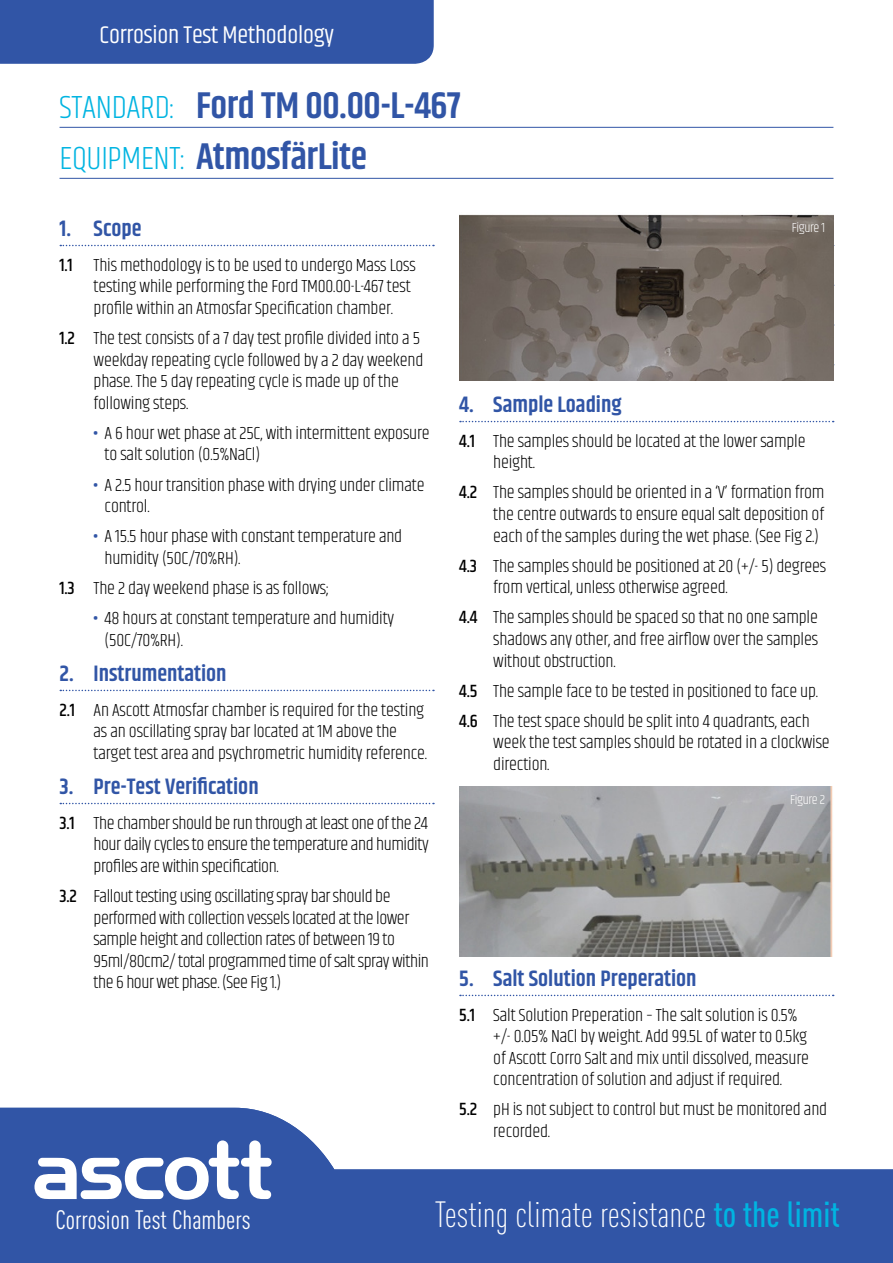
<style>
.page{position:relative;width:893px;height:1263px;background:#fff}
.page>*{position:absolute;margin:0;border:0;box-sizing:border-box;transform-origin:0 0}
.t1{font:600 37.5px/51px "Khand";letter-spacing:-.01em;color:#3155a6}
.t2{font:300 36px "DIN Cond";color:#fff}
.t3{font:26.25px "DIN Cond";color:#fff}
.t4{font:24.75px "Khand";letter-spacing:-.01em;color:#fff}
.t5{font:600 22.5px "Khand";color:#3155a6}
.t6{font:300 18px/21.6px "Khand";letter-spacing:-.01em;color:#000}
.t7{font:300 13.5px "Khand";letter-spacing:-.025em;color:#fff}
.s1{font-weight:300;font-size:33px;color:#00b4e1}
.s2{font-weight:500}
.s3{font-weight:700;color:#3155a6}
.s4{font-weight:500;color:#00b4e1}
</style>
<div class="page">
<svg style="left:0;top:1108px;width:893px;height:155px;fill:#3155a6"></svg>
<svg style="left:34px;top:1140px;width:238px;height:59px"></svg>
<hr style="left:60px;top:127px;width:773px;height:1px;background:#3155a6">
<hr style="left:60px;top:178px;width:773px;height:1px;background:#3155a6">
<svg style="left:60px;top:245px;width:374px;height:1px"></svg>
<svg style="left:60px;top:690px;width:374px;height:1px"></svg>
<svg style="left:60px;top:803px;width:374px;height:1px"></svg>
<svg style="left:460px;top:421px;width:374px;height:1px"></svg>
<svg style="left:460px;top:995px;width:374px;height:1px"></svg>
<div style="left:0;top:0;width:434px;height:64px;background:#3155a6"></div>
<img style="left:459px;top:214px;width:374px;height:167px">
<img style="left:459px;top:787px;width:374px;height:170px">
<h3 class="t4" style="left:100px;top:20px;width:236px">Corrosion Test Methodology</h3>
<h1 class="t1" style="left:60px;top:83px;width:403px"><span class="s1">STANDARD:</span> Ford TM 00.00-L-467<br><span class="s1">EQUIPMENT:</span> AtmosfärLite</h1>
<p class="t5" style="left:60px;top:214px;width:83px">1. Scope</p>
<p class="t6" style="left:94px;top:255px;width:324px;text-indent:-34px"><span class="s2">1.1</span> This methodology is to be used to undergo Mass Loss testing while performing the Ford TM00.00-L-467 test profile within an Atmosfar Specification chamber.</p>
<p class="t6" style="left:94px;top:328px;width:331px;text-indent:-34px"><span class="s2">1.2</span> The test consists of a 7 day test profile divided into a 5 weekday repeating cycle followed by a 2 day weekend phase. The 5 day repeating cycle is made up of the following steps.</p>
<p class="t6" style="left:105px;top:423px;width:327px;text-indent:-11px"><span class="s3">•</span> A 6 hour wet phase at 25C, with intermittent exposure to salt solution (0.5%NaCl)</p>
<p class="t6" style="left:105px;top:475px;width:321px;text-indent:-11px"><span class="s3">•</span> A 2.5 hour transition phase with drying under climate control.</p>
<p class="t6" style="left:105px;top:526px;width:299px;text-indent:-11px"><span class="s3">•</span> A 15.5 hour phase with constant temperature and humidity (50C/70%RH).</p>
<p class="t6" style="left:60px;top:578px;width:271px"><span class="s2">1.3</span> The 2 day weekend phase is as follows;</p>
<p class="t6" style="left:105px;top:608px;width:291px;text-indent:-11px"><span class="s3">•</span> 48 hours at constant temperature and humidity (50C/70%RH).</p>
<p class="t5" style="left:60px;top:659px;width:169px">2. Instrumentation</p>
<p class="t6" style="left:94px;top:700px;width:335px;text-indent:-34px"><span class="s2">2.1</span> An Ascott Atmosfar chamber is required for the testing as an oscillating spray bar located at 1M above the target test area and psychrometric humidity reference.</p>
<p class="t5" style="left:60px;top:772px;width:201px">3. Pre-Test Verification</p>
<p class="t6" style="left:94px;top:813px;width:337px;text-align:justify;text-indent:-34px"><span class="s2">3.1</span> The chamber should be run through at least one of the 24 hour daily cycles to ensure the temperature and humidity profiles are within specification.</p>
<p class="t6" style="left:94px;top:886px;width:337px;text-indent:-34px"><span class="s2">3.2</span> Fallout testing using oscillating spray bar should be performed with collection vessels located at the lower sample height and collection rates of between 19 to 95ml/80cm2/ total programmed time of salt spray within the 6 hour wet phase. (See Fig 1.)</p>
<p class="t7" style="left:792px;top:220px;width:34px">Figure 1</p>
<p class="t5" style="left:459px;top:390px;width:164px">4. Sample Loading</p>
<p class="t6" style="left:493px;top:431px;width:314px;text-indent:-34px"><span class="s2">4.1</span> The samples should be located at the lower sample height.</p>
<p class="t6" style="left:493px;top:483px;width:333px;text-align:justify;text-indent:-34px"><span class="s2">4.2</span> The samples should be oriented in a ‘V’ formation from the centre outwards to ensure equal salt deposition of each of the samples during the wet phase. (See Fig 2.)</p>
<p class="t6" style="left:493px;top:556px;width:334px;text-indent:-34px"><span class="s2">4.3</span> The samples should be positioned at 20 (+/- 5) degrees from vertical, unless otherwise agreed.</p>
<p class="t6" style="left:493px;top:608px;width:326px;text-align:justify;text-indent:-34px"><span class="s2">4.4</span> The samples should be spaced so that no one sample shadows any other, and free airflow over the samples without obstruction.</p>
<p class="t6" style="left:459px;top:677px;width:360px;line-height:30.2px"><span class="s2">4.5</span> The sample face to be tested in positioned to face up.<br><span class="s2">4.6</span> The test space should be split into 4 quadrants, each</p>
<p class="t6" style="left:493px;top:733px;width:338px">week the test samples should be rotated in a clockwise direction.</p>
<p class="t7" style="left:790px;top:792px;width:36px">Figure 2</p>
<p class="t5" style="left:459px;top:964px;width:239px">5. Salt Solution Preperation</p>
<p class="t6" style="left:493px;top:1005px;width:317px;text-indent:-34px"><span class="s2">5.1</span> Salt Solution Preperation – The salt solution is 0.5% +/- 0.05% NaCl by weight. Add 99.5L of water to 0.5kg of Ascott Corro Salt and mix until dissolved, measure concentration of solution and adjust if required.</p>
<p class="t6" style="left:493px;top:1100px;width:335px;text-indent:-34px"><span class="s2">5.2</span> pH is not subject to control but must be monitored and recorded.</p>
<h3 class="t3" style="left:55px;top:1204px;width:197px">Corrosion Test Chambers</h3>
<h2 class="t2" style="left:435px;top:1194px;width:407px">Testing climate resistance <span class="s4">to the limit</span></h2>
</div>
